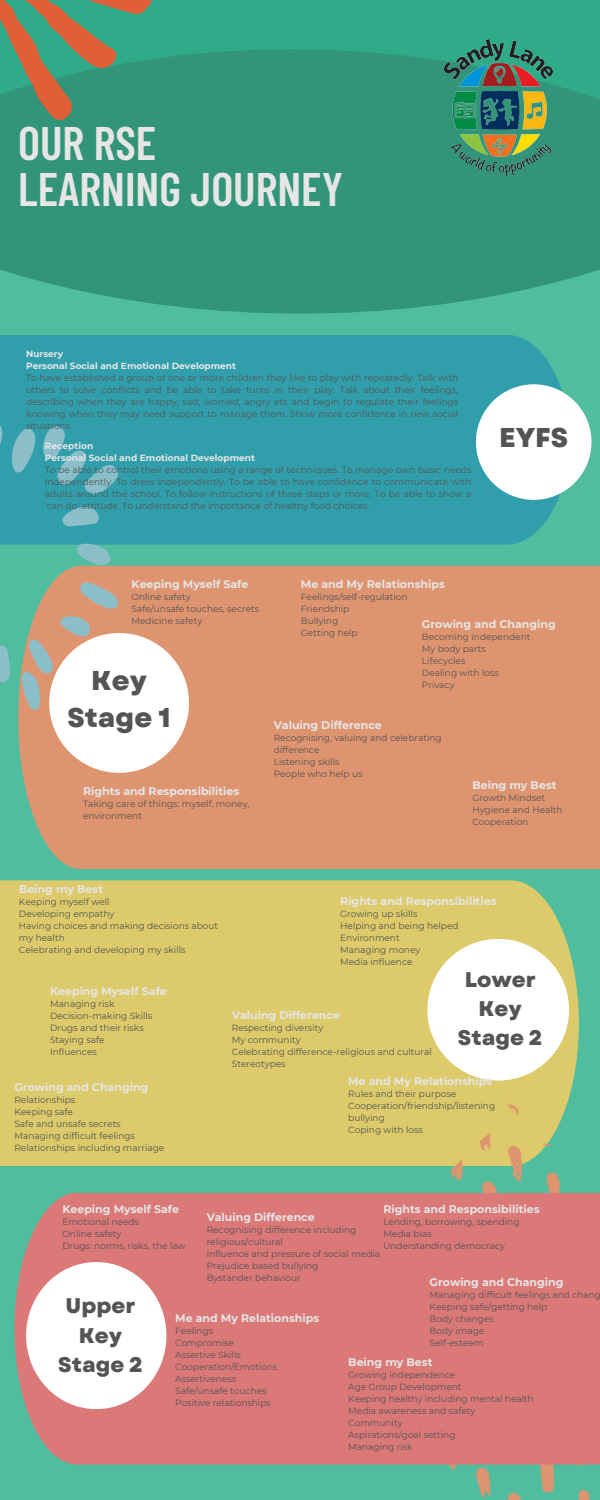
<style>
.page{position:relative;width:600px;height:1500px;background:#50bd9f}
.page>*{position:absolute;margin:0;border:0;box-sizing:border-box;transform-origin:0 0}
.t1{font:600 47px/46.5px "Barlow Condensed";color:#e6e6e6}
.t2{font:800 27.2px/37.4px "Garet";color:#545454;text-align:center}
.t3{font:800 21.2px/29.2px "Garet";color:#545454;text-align:center}
.t4{font:700 11px "Montserrat";color:#e6e6e6}
.t5{font:9px/12px "Montserrat";color:#545454}
.t6{font:700 9px "Montserrat";color:#e6e6e6}
</style>
<div class="page">
<div style="left:0;top:335px;width:568px;height:210px;background:#309fab"></div>
<div style="left:0;top:880px;width:579px;height:286px;background:#ddca6a"></div>
<div style="left:18px;top:566px;width:582px;height:303px;background:#df9470"></div>
<svg style="left:349px;top:1100px;width:250px;height:400px"></svg>
<div style="left:14px;top:1193px;width:586px;height:271px;background:#db7878"></div>
<div style="left:476px;top:384px;width:116px;height:116px;background:#fff;border-radius:50%"></div>
<div style="left:0;top:0;width:600px;height:314px;background:#329479"></div>
<svg style="left:152px;top:0;width:448px;height:99px;fill:#30ab89"></svg>
<img style="left:444px;top:40px;width:108px;height:136px">
<div style="left:49px;top:633px;width:140px;height:140px;background:#fff;border-radius:50%"></div>
<div style="left:427px;top:939px;width:142px;height:142px;background:#fff;border-radius:50%"></div>
<div style="left:26px;top:1262px;width:140px;height:147px;background:#fff;border-radius:50%"></div>
<svg style="left:0;top:0;width:152px;height:120px"></svg>
<svg style="left:12px;top:429px;width:23px;height:44px"></svg>
<svg style="left:80px;top:582px;width:39px;height:27px"></svg>
<svg style="left:62px;top:507px;width:37px;height:19px"></svg>
<svg style="left:43px;top:426px;width:75px;height:68px;background:#4da9b5"></svg>
<svg style="left:77px;top:544px;width:33px;height:21px"></svg>
<svg style="left:22px;top:640px;width:31px;height:70px;background:#b7ab9d"></svg>
<svg style="left:0;top:418px;width:2px;height:36px"></svg>
<svg style="left:0;top:645px;width:10px;height:37px"></svg>
<svg style="left:60px;top:616px;width:30px;height:20px"></svg>
<p class="t1" style="left:18px;top:118px;width:326px">OUR RSE<br>LEARNING JOURNEY</p>
<p class="t6" style="left:26px;top:348px;width:39px">Nursery</p>
<p class="t6" style="left:26px;top:360px;width:212px">Personal Social and Emotional Development</p>
<h4 class="t5" style="left:26px;top:372px;width:434px;text-align:justify">To have established a group of one or more children they like to play with repeatedly. Talk with others to solve conflicts and be able to take turns in their play. Talk about their feelings, describing when they are happy, sad, worried, angry etc and begin to regulate their feelings knowing when they may need support to manage them. Show more confidence in new social situations.</h4>
<p class="t6" style="left:45px;top:441px;width:50px">Reception</p>
<p class="t6" style="left:45px;top:453px;width:212px">Personal Social and Emotional Development</p>
<p class="t5" style="left:45px;top:464px;width:428px;text-align:justify">To be able to control their emotions using a range of techniques. To manage own basic needs independently. To dress independently. To be able to have confidence to communicate with adults around the school. To follow instructions of three steps or more. To be able to show a ‘can do’ attitude. To understand the importance of healthy food choices.</p>
<p class="t2" style="left:499px;top:419px;width:71px">EYFS</p>
<p class="t4" style="left:132px;top:577px;width:118px">Keeping Myself Safe</p>
<p class="t5" style="left:132px;top:591px;width:61px">Online safety</p>
<p class="t5" style="left:132px;top:603px;width:129px">Safe/unsafe touches, secrets</p>
<p class="t5" style="left:132px;top:615px;width:72px">Medicine safety</p>
<p class="t4" style="left:422px;top:617px;width:135px">Growing and Changing</p>
<p class="t5" style="left:422px;top:631px;width:110px">Becoming independent</p>
<p class="t5" style="left:422px;top:643px;width:65px">My body parts</p>
<p class="t5" style="left:422px;top:655px;width:45px">Lifecycles</p>
<p class="t5" style="left:422px;top:667px;width:78px">Dealing with loss</p>
<p class="t5" style="left:422px;top:679px;width:34px">Privacy</p>
<p class="t4" style="left:274px;top:718px;width:110px">Valuing Difference</p>
<p class="t5" style="left:274px;top:732px;width:169px">Recognising, valuing and celebrating difference</p>
<p class="t5" style="left:274px;top:756px;width:67px">Listening skills</p>
<p class="t5" style="left:274px;top:768px;width:90px">People who help us</p>
<p class="t4" style="left:472px;top:779px;width:86px">Being my Best</p>
<p class="t5" style="left:472px;top:792px;width:74px">Growth Mindset</p>
<p class="t5" style="left:472px;top:804px;width:92px">Hygiene and Health</p>
<h3 class="t5" style="left:472px;top:816px;width:58px">Cooperation</h3>
<p class="t4" style="left:301px;top:577px;width:145px">Me and My Relationships</p>
<h2 class="t5" style="left:301px;top:591px;width:108px">Feelings/self-regulation</h2>
<p class="t5" style="left:301px;top:603px;width:50px">Friendship</p>
<p class="t5" style="left:301px;top:615px;width:39px">Bullying</p>
<p class="t5" style="left:301px;top:627px;width:58px">Getting help</p>
<h1 class="t2" style="left:67px;top:662px;width:105px">Key<br>Stage 1</h1>
<p class="t4" style="left:83px;top:785px;width:158px">Rights and Responsibilities</p>
<p class="t5" style="left:83px;top:798px;width:168px">Taking care of things: myself, money, environment</p>
<p class="t4" style="left:19px;top:883px;width:86px">Being my Best</p>
<p class="t5" style="left:19px;top:896px;width:92px">Keeping myself well</p>
<p class="t5" style="left:19px;top:908px;width:97px">Developing empathy</p>
<p class="t5" style="left:19px;top:920px;width:201px">Having choices and making decisions about my health</p>
<p class="t5" style="left:19px;top:944px;width:168px">Celebrating and developing my skills</p>
<p class="t4" style="left:50px;top:984px;width:118px">Keeping Myself Safe</p>
<p class="t5" style="left:50px;top:998px;width:66px">Managing risk</p>
<p class="t5" style="left:50px;top:1010px;width:104px">Decision-making Skills</p>
<p class="t5" style="left:50px;top:1022px;width:95px">Drugs and their risks</p>
<p class="t5" style="left:50px;top:1034px;width:56px">Staying safe</p>
<p class="t5" style="left:50px;top:1046px;width:48px">Influences</p>
<p class="t4" style="left:14px;top:1080px;width:135px">Growing and Changing</p>
<p class="t5" style="left:14px;top:1093px;width:62px">Relationships</p>
<h5 class="t5" style="left:14px;top:1105px;width:60px">Keeping safe</h5>
<h4 class="t5" style="left:14px;top:1117px;width:108px">Safe and unsafe secrets</h4>
<p class="t5" style="left:14px;top:1129px;width:122px">Managing difficult feelings</p>
<p class="t5" style="left:14px;top:1141px;width:151px">Relationships including marriage</p>
<p class="t4" style="left:340px;top:895px;width:158px">Rights and Responsibilities</p>
<p class="t5" style="left:340px;top:908px;width:120px">Growing up skills<br>Helping and being helped<br>Environment<br>Managing money<br>Media influence</p>
<p class="t4" style="left:232px;top:1008px;width:110px">Valuing Difference</p>
<p class="t5" style="left:232px;top:1022px;width:93px">Respecting diversity</p>
<p class="t5" style="left:232px;top:1034px;width:70px">My community</p>
<p class="t5" style="left:232px;top:1046px;width:202px">Celebrating difference-religious and cultural</p>
<p class="t5" style="left:232px;top:1058px;width:55px">Stereotypes</p>
<p class="t3" style="left:458px;top:965px;width:86px">Lower<br>Key<br>Stage 2</p>
<p class="t4" style="left:348px;top:1075px;width:145px">Me and My Relationships</p>
<p class="t5" style="left:348px;top:1088px;width:109px">Rules and their purpose</p>
<p class="t5" style="left:348px;top:1100px;width:148px">Cooperation/friendship/listening</p>
<p class="t5" style="left:348px;top:1112px;width:38px">bullying</p>
<p class="t5" style="left:348px;top:1124px;width:76px">Coping with loss</p>
<p class="t4" style="left:62px;top:1202px;width:118px">Keeping Myself Safe</p>
<p class="t5" style="left:62px;top:1216px;width:78px">Emotional needs</p>
<p class="t5" style="left:62px;top:1228px;width:61px">Online safety</p>
<p class="t5" style="left:62px;top:1240px;width:125px">Drugs: norms, risks, the law</p>
<p class="t4" style="left:383px;top:1202px;width:158px">Rights and Responsibilities</p>
<p class="t5" style="left:383px;top:1216px;width:138px">Lending, borrowing, spending</p>
<p class="t5" style="left:383px;top:1228px;width:50px">Media bias</p>
<p class="t5" style="left:383px;top:1240px;width:123px">Understanding democracy</p>
<p class="t4" style="left:207px;top:1211px;width:110px">Valuing Difference</p>
<p class="t5" style="left:207px;top:1224px;width:151px">Recognising difference including religious/cultural</p>
<p class="t5" style="left:207px;top:1248px;width:175px">Influence and pressure of social media</p>
<p class="t5" style="left:207px;top:1260px;width:113px">Prejudice based bullying</p>
<p class="t5" style="left:207px;top:1272px;width:96px">Bystander behaviour</p>
<p class="t4" style="left:175px;top:1312px;width:145px">Me and My Relationships</p>
<p class="t5" style="left:175px;top:1325px;width:40px">Feelings</p>
<p class="t5" style="left:175px;top:1337px;width:60px">Compromise</p>
<p class="t5" style="left:175px;top:1349px;width:67px">Assertive Skills</p>
<p class="t5" style="left:175px;top:1361px;width:104px">Cooperation/Emotions</p>
<p class="t5" style="left:175px;top:1373px;width:63px">Assertiveness</p>
<p class="t5" style="left:175px;top:1385px;width:93px">Safe/unsafe touches</p>
<p class="t5" style="left:175px;top:1397px;width:97px">Positive relationships</p>
<p class="t4" style="left:430px;top:1276px;width:135px">Growing and Changing</p>
<p class="t5" style="left:430px;top:1289px;width:173px">Managing difficult feelings and chang<br>Keeping safe/getting help<br>Body changes<br>Body image<br>Self-esteem</p>
<p class="t3" style="left:58px;top:1291px;width:86px">Upper<br>Key<br>Stage 2</p>
<p class="t4" style="left:348px;top:1356px;width:86px">Being my Best</p>
<p class="t5" style="left:348px;top:1369px;width:115px">Growing independence<br>Age Group Development</p>
<p class="t5" style="left:348px;top:1393px;width:187px">Keeping healthy including mental health</p>
<p class="t5" style="left:348px;top:1405px;width:129px">Media awareness and safety</p>
<p class="t5" style="left:348px;top:1417px;width:56px">Community</p>
<p class="t5" style="left:348px;top:1429px;width:109px">Aspirations/goal setting</p>
<p class="t5" style="left:348px;top:1441px;width:66px">Managing risk</p>
</div>
